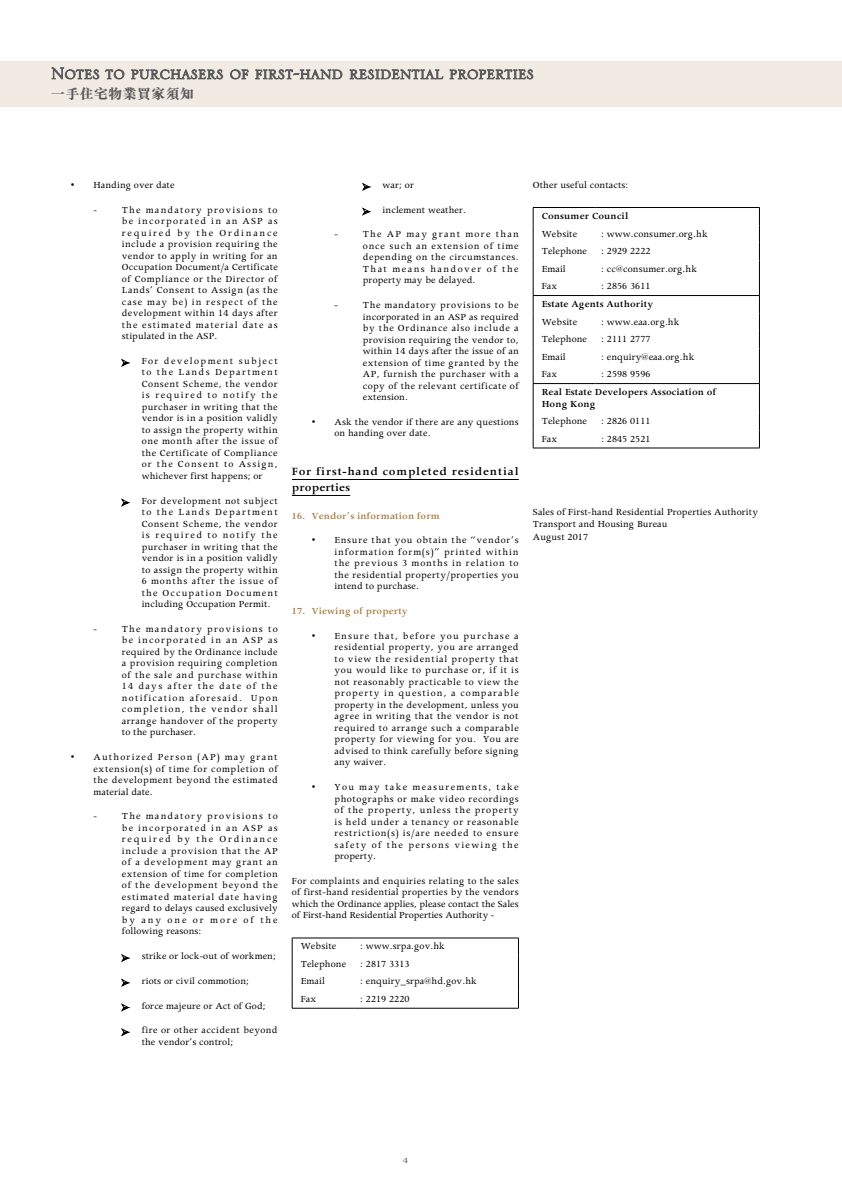
<style>
.page{position:relative;width:842px;height:1191px;background:#fff}
.page>*{position:absolute;margin:0;border:0;box-sizing:border-box;transform-origin:0 0}
.t1{font:800 14px "M Sung HK";letter-spacing:.025em;color:#58595b}
.t2{font:600 12.5px/16px "Apollo";letter-spacing:.065em;color:#000}
.t3{font:10.5px/11.5px "Apollo";letter-spacing:.01em;color:#000;text-align:justify}
.t4{font:600 10.5px/11.5px "Apollo";letter-spacing:.01em;color:#000}
.t5{font:600 10.5px "Apollo";letter-spacing:.01em;color:#a77c42}
.t6{font:10.5px/11.5px "Apollo";letter-spacing:.04em;color:#000}
.t7{font:10px "Serlio LH";color:#000}
</style>
<div class="page">
<div style="left:0;top:61px;width:842px;height:45px;background:#f2ebe3"></div>
<svg style="left:51px;top:67px;width:74px;height:13px"></svg>
<svg style="left:131px;top:69px;width:92px;height:11px"></svg>
<svg style="left:230px;top:69px;width:19px;height:11px"></svg>
<svg style="left:255px;top:69px;width:88px;height:11px"></svg>
<svg style="left:349px;top:69px;width:185px;height:11px"></svg>
<svg style="left:122px;top:359px;width:7px;height:7px"></svg>
<svg style="left:122px;top:499px;width:7px;height:7px"></svg>
<svg style="left:122px;top:954px;width:7px;height:7px"></svg>
<svg style="left:122px;top:979px;width:7px;height:7px"></svg>
<svg style="left:122px;top:1004px;width:7px;height:6px"></svg>
<svg style="left:122px;top:1028px;width:7px;height:7px"></svg>
<hr style="left:292px;top:479px;width:227px;height:1px;background:#000">
<hr style="left:292px;top:495px;width:58px;height:1px;background:#000">
<svg style="left:363px;top:183px;width:7px;height:7px"></svg>
<svg style="left:363px;top:208px;width:7px;height:7px"></svg>
<hr style="left:292px;top:937px;width:63px;height:1px;background:#000">
<hr style="left:355px;top:937px;width:164px;height:1px;background:#000">
<svg style="left:292px;top:938px;width:1px;height:70px"></svg>
<svg style="left:518px;top:938px;width:1px;height:70px"></svg>
<hr style="left:292px;top:1008px;width:63px;height:1px;background:#000">
<hr style="left:355px;top:1008px;width:164px;height:1px;background:#000">
<hr style="left:533px;top:383px;width:62px;height:1px;background:#000">
<hr style="left:595px;top:383px;width:165px;height:1px;background:#000">
<hr style="left:533px;top:207px;width:62px;height:1px;background:#000">
<hr style="left:595px;top:207px;width:165px;height:1px;background:#000">
<hr style="left:533px;top:295px;width:62px;height:1px;background:#000">
<hr style="left:595px;top:295px;width:165px;height:1px;background:#000">
<svg style="left:533px;top:208px;width:1px;height:240px"></svg>
<svg style="left:759px;top:208px;width:1px;height:240px"></svg>
<hr style="left:533px;top:448px;width:62px;height:1px;background:#000">
<hr style="left:595px;top:448px;width:165px;height:1px;background:#000">
<h1 class="t1" style="left:51px;top:86px;width:145px">一手住宅物業買家須知</h1>
<p class="t3" style="left:71px;top:179px;width:105px">• Handing over date</p>
<p class="t3" style="left:122px;top:204px;width:158px;text-indent:-28px">- The mandatory provisions to be incorporated in an ASP as required by the Ordinance include a provision requiring the vendor to apply in writing for an Occupation Document/a Certificate of Compliance or the Director of Lands’ Consent to Assign (as the case may be) in respect of the development within 14 days after the estimated material date as stipulated in the ASP.</p>
<p class="t3" style="left:142px;top:355px;width:138px">For development subject to the Lands Department Consent Scheme, the vendor is required to notify the purchaser in writing that the vendor is in a position validly to assign the property within one month after the issue of the Certificate of Compliance or the Consent to Assign, whichever first happens; or</p>
<p class="t3" style="left:142px;top:495px;width:138px">For development not subject to the Lands Department Consent Scheme, the vendor is required to notify the purchaser in writing that the vendor is in a position validly to assign the property within 6 months after the issue of the Occupation Document including Occupation Permit.</p>
<p class="t3" style="left:122px;top:623px;width:158px;text-indent:-28px">- The mandatory provisions to be incorporated in an ASP as required by the Ordinance include a provision requiring completion of the sale and purchase within 14 days after the date of the notification aforesaid. Upon completion, the vendor shall arrange handover of the property to the purchaser.</p>
<p class="t3" style="left:93px;top:751px;width:186px;text-indent:-23px">• Authorized Person (AP) may grant extension(s) of time for completion of the development beyond the estimated material date.</p>
<p class="t3" style="left:122px;top:810px;width:157px;text-indent:-28px">- The mandatory provisions to be incorporated in an ASP as required by the Ordinance include a provision that the AP of a development may grant an extension of time for completion of the development beyond the estimated material date having regard to delays caused exclusively by any one or more of the following reasons:</p>
<p class="t3" style="left:142px;top:950px;width:136px">strike or lock-out of workmen;</p>
<p class="t3" style="left:142px;top:975px;width:109px">riots or civil commotion;</p>
<p class="t3" style="left:142px;top:1000px;width:126px">force majeure or Act of God;</p>
<p class="t6" style="left:142px;top:1024px;width:137px">fire or other accident beyond the vendor’s control;</p>
<p class="t3" style="left:383px;top:179px;width:33px">war; or</p>
<p class="t3" style="left:383px;top:204px;width:85px">inclement weather.</p>
<p class="t3" style="left:363px;top:229px;width:158px;text-indent:-28px">- The AP may grant more than once such an extension of time depending on the circumstances.<br>That means handover of the property may be delayed.</p>
<p class="t3" style="left:363px;top:299px;width:158px;text-indent:-28px">- The mandatory provisions to be incorporated in an ASP as required by the Ordinance also include a provision requiring the vendor to, within 14 days after the issue of an extension of time granted by the AP, furnish the purchaser with a copy of the relevant certificate of extension.</p>
<p class="t3" style="left:334px;top:416px;width:186px;text-indent:-23px">• Ask the vendor if there are any questions on handing over date.</p>
<p class="t2" style="left:292px;top:463px;width:228px">For first-hand completed residential properties</p>
<p class="t5" style="left:292px;top:510px;width:150px">16. Vendor’s information form</p>
<p class="t3" style="left:334px;top:535px;width:186px;text-indent:-23px">• Ensure that you obtain the “vendor’s information form(s)” printed within the previous 3 months in relation to the residential property/properties you intend to purchase.</p>
<p class="t5" style="left:292px;top:605px;width:117px">17. Viewing of property</p>
<p class="t3" style="left:334px;top:630px;width:186px;text-indent:-23px">• Ensure that, before you purchase a residential property, you are arranged to view the residential property that you would like to purchase or, if it is not reasonably practicable to view the property in question, a comparable property in the development, unless you agree in writing that the vendor is not required to arrange such a comparable property for viewing for you. You are advised to think carefully before signing any waiver.</p>
<p class="t3" style="left:334px;top:781px;width:186px;text-indent:-23px">• You may take measurements, take photographs or make video recordings of the property, unless the property is held under a tenancy or reasonable restriction(s) is/are needed to ensure safety of the persons viewing the property.</p>
<p class="t3" style="left:292px;top:875px;width:228px">For complaints and enquiries relating to the sales of first-hand residential properties by the vendors which the Ordinance applies, please contact the Sales of First-hand Residential Properties Authority -</p>
<p class="t3" style="left:301px;top:940px;width:37px">Website</p>
<p class="t3" style="left:360px;top:940px;width:86px">: www.srpa.gov.hk</p>
<p class="t3" style="left:301px;top:958px;width:47px">Telephone</p>
<p class="t3" style="left:360px;top:958px;width:51px">: 2817 3313</p>
<p class="t3" style="left:301px;top:976px;width:26px">Email</p>
<p class="t3" style="left:360px;top:976px;width:118px">: enquiry_srpa@hd.gov.hk</p>
<p class="t3" style="left:301px;top:993px;width:17px">Fax</p>
<p class="t3" style="left:360px;top:993px;width:51px">: 2219 2220</p>
<p class="t3" style="left:533px;top:179px;width:97px">Other useful contacts:</p>
<p class="t4" style="left:542px;top:210px;width:88px">Consumer Council</p>
<p class="t3" style="left:542px;top:228px;width:37px">Website</p>
<p class="t3" style="left:601px;top:228px;width:108px">: www.consumer.org.hk</p>
<p class="t3" style="left:542px;top:246px;width:47px">Telephone</p>
<p class="t3" style="left:601px;top:246px;width:51px">: 2929 2222</p>
<p class="t3" style="left:542px;top:263px;width:26px">Email</p>
<p class="t3" style="left:601px;top:263px;width:97px">: cc@consumer.org.hk</p>
<p class="t3" style="left:542px;top:281px;width:17px">Fax</p>
<p class="t3" style="left:601px;top:281px;width:51px">: 2856 3611</p>
<p class="t4" style="left:542px;top:298px;width:113px">Estate Agents Authority</p>
<p class="t3" style="left:542px;top:316px;width:37px">Website</p>
<p class="t3" style="left:601px;top:316px;width:80px">: www.eaa.org.hk</p>
<p class="t3" style="left:542px;top:334px;width:47px">Telephone</p>
<p class="t3" style="left:601px;top:334px;width:51px">: 2111 2777</p>
<p class="t3" style="left:542px;top:351px;width:26px">Email</p>
<p class="t3" style="left:601px;top:351px;width:95px">: enquiry@eaa.org.hk</p>
<p class="t3" style="left:542px;top:369px;width:17px">Fax</p>
<p class="t3" style="left:601px;top:369px;width:51px">: 2598 9596</p>
<p class="t4" style="left:542px;top:386px;width:176px">Real Estate Developers Association of<br>Hong Kong</p>
<p class="t3" style="left:542px;top:415px;width:47px">Telephone</p>
<p class="t3" style="left:601px;top:415px;width:51px">: 2826 0111</p>
<p class="t3" style="left:542px;top:433px;width:17px">Fax</p>
<p class="t3" style="left:601px;top:433px;width:51px">: 2845 2521</p>
<p class="t3" style="left:533px;top:506px;width:227px;line-height:12.3px;text-align:left">Sales of First-hand Residential Properties Authority<br>Transport and Housing Bureau<br>August 2017</p>
<p class="t7" style="left:403px;top:1155px;width:6px">4</p>
</div>
